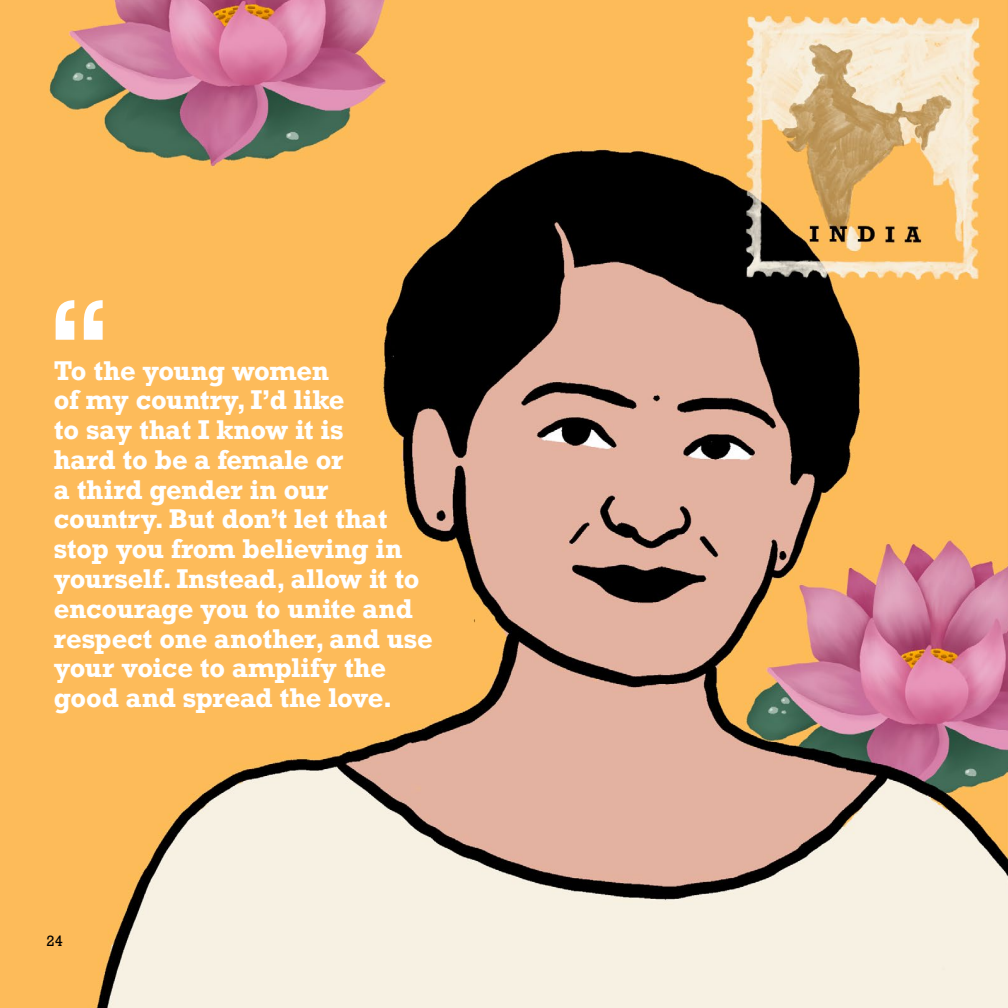
<style>
.page{position:relative;width:1008px;height:1008px;background:#fff}
.page>*{position:absolute;margin:0;border:0;box-sizing:border-box;transform-origin:0 0}
.t1{font:700 106.23px "Rockwell";color:#fff}
.t2{font:700 25.55px/29.8px "Rockwell";letter-spacing:-.01em;color:#fff}
.t3{font:14px "Rockwell";color:#000}
</style>
<div class="page">
<img style="left:0;top:0;width:1008px;height:1008px">
<h1 class="t1" style="left:48px;top:306px;width:63px">“</h1>
<p class="t2" style="left:54px;top:360px;width:380px">To the young women<br>of my country, I’d like<br>to say that I know it is<br>hard to be a female or<br>a third gender in our country. But don’t let that stop you from believing in yourself. Instead, allow it to encourage you to unite and respect one another, and use your voice to amplify the good and spread the love.</p>
<p class="t3" style="left:47px;top:936px;width:18px">24</p>
</div>
